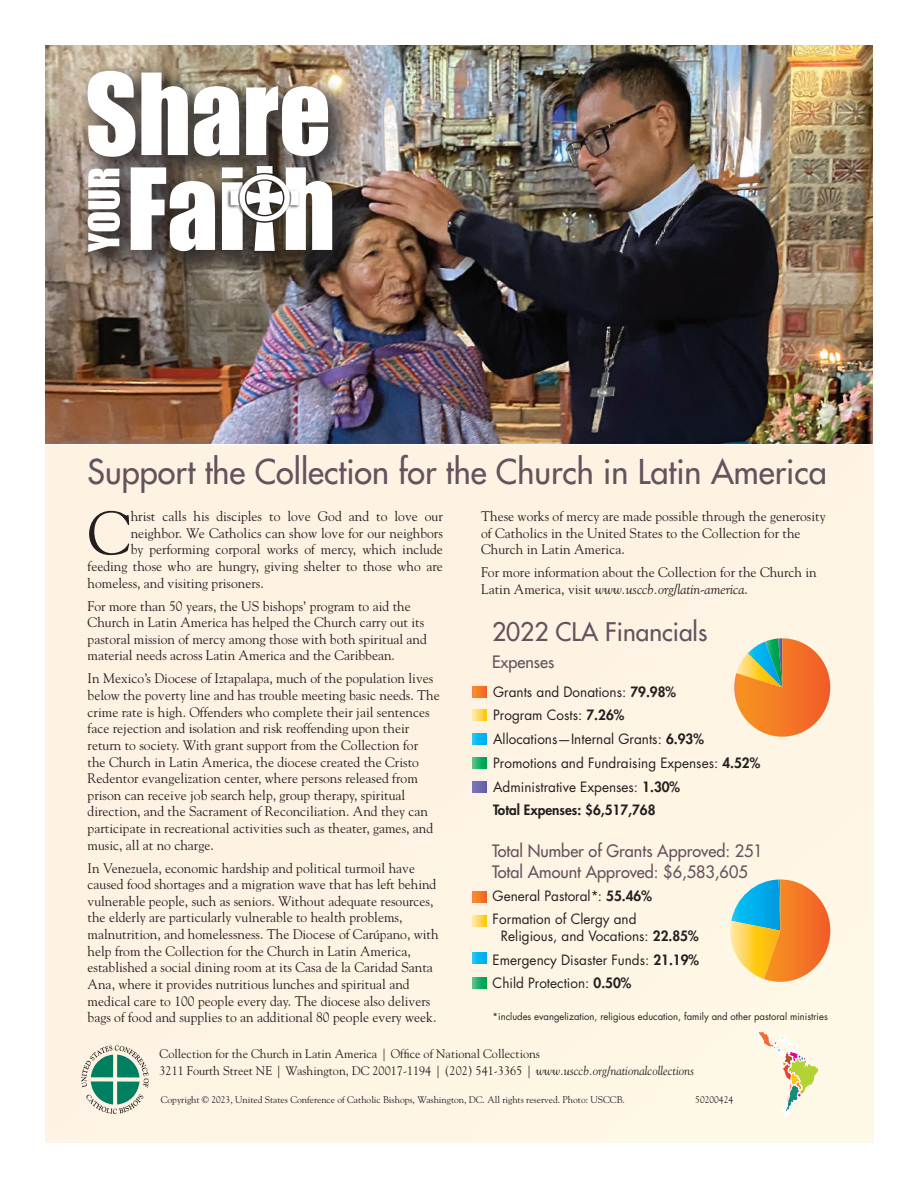
<style>
.page{position:relative;width:918px;height:1188px;background:#fff}
.page>*{position:absolute;margin:0;border:0;box-sizing:border-box;transform-origin:0 0}
.t1{font:61.05px "Goudy Std";color:#231f20}
.t2{font:500 33.3px "Futura Std";color:#66525d}
.t3{font:500 25.05px "Futura Std";color:#66525d}
.t4{font:500 16.65px/20.9px "Futura Std";color:#66525d}
.t5{font:13.8px/16.6px "Goudy Std";color:#231f20}
.t6{font:13.8px/23.7px "Futura Std";color:#231f20}
.t7{font:12.45px/16.5px "Goudy Std";color:#231f20}
.t8{font:9.75px "Goudy Std";color:#231f20}
.t9{font:9.75px "Futura Std";color:#231f20}
.s1{font-style:italic}
.s2{font-weight:800}
</style>
<div class="page">
<img style="left:45px;top:45px;width:828px;height:399px">
<div style="left:45px;top:445px;width:828px;height:698px;background:#fef3e3"></div>
<svg style="left:82px;top:1045px;width:67px;height:69px;background:#9bbfab"></svg>
<svg style="left:473px;top:781px;width:13px;height:11px"></svg>
<svg style="left:473px;top:734px;width:13px;height:11px"></svg>
<svg style="left:473px;top:757px;width:13px;height:11px"></svg>
<svg style="left:473px;top:710px;width:13px;height:11px"></svg>
<svg style="left:473px;top:686px;width:13px;height:11px"></svg>
<svg style="left:473px;top:953px;width:13px;height:11px"></svg>
<svg style="left:473px;top:978px;width:13px;height:10px"></svg>
<svg style="left:473px;top:915px;width:13px;height:11px"></svg>
<svg style="left:473px;top:892px;width:13px;height:10px"></svg>
<svg style="left:755px;top:1030px;width:64px;height:87px;background:#f0eace"></svg>
<div style="left:78px;top:61px;width:284px;height:220px;background:#231f20;opacity:.75"></div>
<svg style="left:131px;top:167px;width:84px;height:84px"></svg>
<div style="left:226px;top:165px;width:74px;height:90px;background:#231f20;opacity:.75"></div>
<svg style="left:222px;top:166px;width:110px;height:85px"></svg>
<svg style="left:88px;top:71px;width:47px;height:86px"></svg>
<svg style="left:141px;top:73px;width:47px;height:82px"></svg>
<svg style="left:194px;top:86px;width:45px;height:70px"></svg>
<svg style="left:246px;top:86px;width:82px;height:70px"></svg>
<svg style="left:88px;top:169px;width:32px;height:83px"></svg>
<svg style="left:734px;top:638px;width:96px;height:99px;background:#e09c5f"></svg>
<svg style="left:726px;top:879px;width:104px;height:103px;background:#d1ae78"></svg>
<h2 class="t2" style="left:88px;top:451px;width:741px">Support the Collection for the Church in Latin America</h2>
<h1 class="t1" style="left:88px;top:495px;width:45px">C</h1>
<p class="t5" style="left:131px;top:508px;width:314px">hrist calls his disciples to love God and to love our</p>
<p class="t5" style="left:131px;top:525px;width:314px">neighbor. We Catholics can show love for our neighbors</p>
<p class="t5" style="left:131px;top:541px;width:314px">by performing corporal works of mercy, which include</p>
<p class="t5" style="left:88px;top:558px;width:357px">feeding those who are hungry, giving shelter to those who are</p>
<p class="t5" style="left:88px;top:574px;width:178px">homeless, and visiting prisoners.</p>
<p class="t5" style="left:88px;top:597px;width:341px">For more than 50 years, the US bishops’ program to aid the Church in Latin America has helped the Church carry out its pastoral mission of mercy among those with both spiritual and material needs across Latin America and the Caribbean.</p>
<p class="t5" style="left:88px;top:670px;width:354px">In Mexico’s Diocese of Iztapalapa, much of the population lives below the poverty line and has trouble meeting basic needs. The crime rate is high. Offenders who complete their jail sentences face rejection and isolation and risk reoffending upon their return to society. With grant support from the Collection for the Church in Latin America, the diocese created the Cristo Redentor evangelization center, where persons released from prison can receive job search help, group therapy, spiritual direction, and the Sacrament of Reconciliation. And they can participate in recreational activities such as theater, games, and music, all at no charge.</p>
<p class="t5" style="left:88px;top:859px;width:352px">In Venezuela, economic hardship and political turmoil have caused food shortages and a migration wave that has left behind vulnerable people, such as seniors. Without adequate resources, the elderly are particularly vulnerable to health problems, malnutrition, and homelessness. The Diocese of Carúpano, with help from the Collection for the Church in Latin America, established a social dining room at its Casa de la Caridad Santa Ana, where it provides nutritious lunches and spiritual and medical care to 100 people every day. The diocese also delivers bags of food and supplies to an additional 80 people every week.</p>
<p class="t5" style="left:481px;top:508px;width:346px">These works of mercy are made possible through the generosity of Catholics in the United States to the Collection for the<br>Church in Latin America.</p>
<p class="t5" style="left:481px;top:564px;width:337px">For more information about the Collection for the Church in<br>Latin America, visit <span class="s1">www.usccb.org/latin-america</span>.</p>
<h3 class="t3" style="left:492px;top:616px;width:217px">2022 CLA Financials</h3>
<p class="t4" style="left:492px;top:652px;width:64px">Expenses</p>
<p class="t6" style="left:493px;top:680px;width:269px">Grants and Donations: <span class="s2">79.98%<br></span>Program Costs: <span class="s2">7.26%<br></span>Allocations—Internal Grants: <span class="s2">6.93%<br></span>Promotions and Fundraising Expenses: <span class="s2">4.52%<br></span>Administrative Expenses: <span class="s2">1.30%<br>Total Expenses: $6,517,768</span></p>
<p class="t4" style="left:492px;top:840px;width:272px">Total Number of Grants Approved: 251<br>Total Amount Approved: $6,583,605</p>
<p class="t6" style="left:493px;top:884px;width:161px">General Pastoral*: <span class="s2">55.46%<br></span>Formation of Clergy and</p>
<p class="t6" style="left:493px;top:924px;width:208px;text-align:justify;text-indent:8px">Religious, and Vocations: <span class="s2">22.85% </span>Emergency Disaster Funds: <span class="s2">21.19% </span>Child Protection: <span class="s2">0.50%</span></p>
<p class="t9" style="left:493px;top:1010px;width:337px">*includes evangelization, religious education, family and other pastoral ministries</p>
<p class="t7" style="left:160px;top:1046px;width:536px">Collection for the Church in Latin America | Office of National Collections<br>3211 Fourth Street NE | Washington, DC 20017-1194 | (202) 541-3365 | <span class="s1">www.usccb.org/nationalcollections</span></p>
<p class="t8" style="left:161px;top:1094px;width:466px">Copyright © 2023, United States Conference of Catholic Bishops, Washington, DC. All rights reserved. Photo: USCCB.</p>
<p class="t8" style="left:695px;top:1094px;width:39px">50200424</p>
</div>
